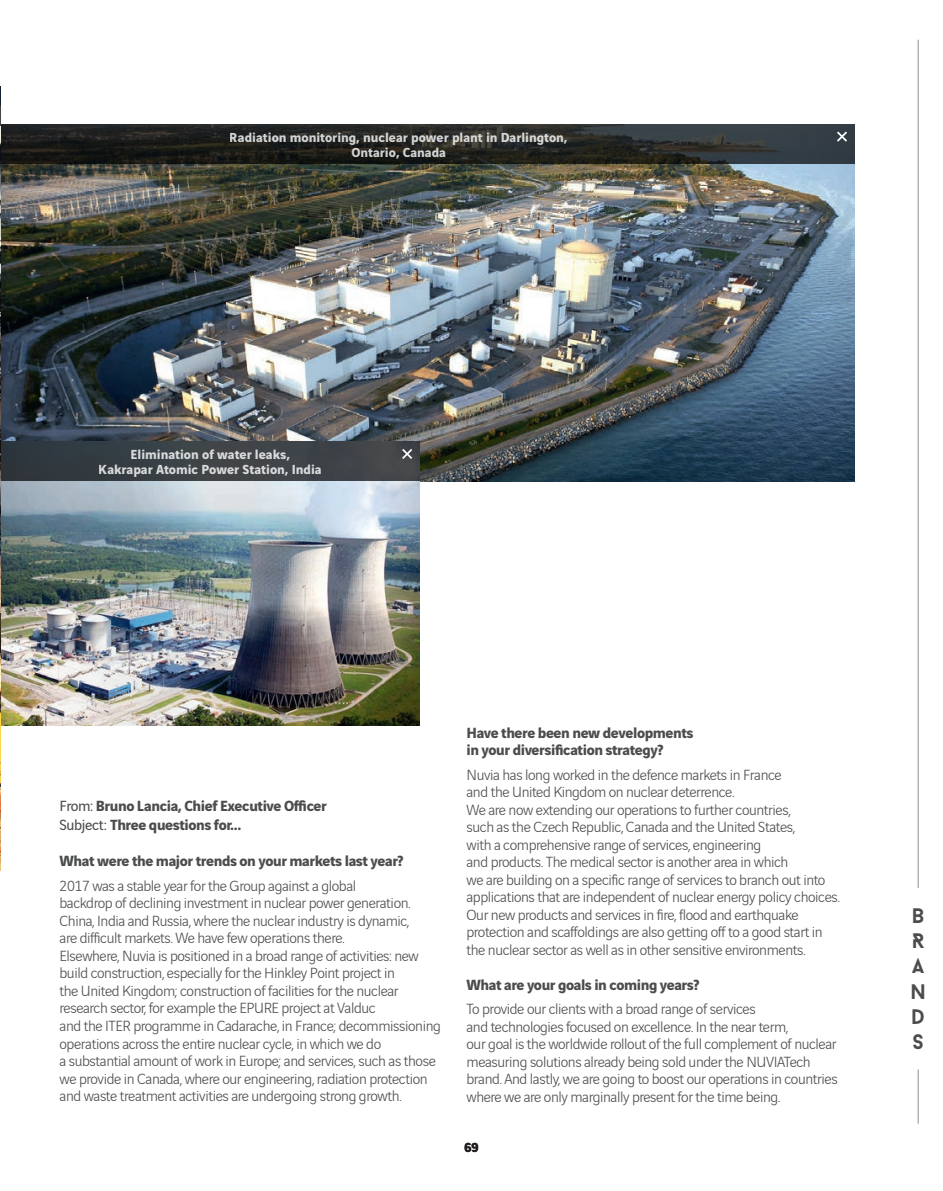
<style>
.page{position:relative;width:943px;height:1191px;background:#fff}
.page>*{position:absolute;margin:0;border:0;box-sizing:border-box;transform-origin:0 0}
.t1{font:700 21px/25.2px "Baron Neue";color:#4b4c4d;text-align:justify}
.t2{font:300 15.75px/17.5px "Vinci Sans";letter-spacing:-.025em;color:#4b4c4d}
.t3{font:700 15.75px/18.9px "Vinci Sans";letter-spacing:-.025em;color:#4b4c4d}
.t4{font:700 14px/14.9px "Vinci Sans";color:#fff;text-align:center}
.t5{font:700 14px "Vinci Sans";color:#231f20}
.s1{font-weight:400}
</style>
<div class="page">
<img style="left:1px;top:164px;width:853px;height:317px">
<svg style="left:1px;top:124px;width:853px;height:40px;background:#252826"></svg>
<svg style="left:835px;top:130px;width:14px;height:13px"></svg>
<img style="left:0;top:126px;width:1px;height:487px">
<hr style="left:0;top:86px;width:1px;height:40px;background:#4b4c4d">
<img style="left:1px;top:480px;width:419px;height:245px">
<div style="left:1px;top:441px;width:419px;height:39px;background:linear-gradient(to right,#2e383e,#47494c)"></div>
<svg style="left:400px;top:447px;width:14px;height:14px"></svg>
<img style="left:0;top:652px;width:1px;height:218px">
<hr style="left:0;top:613px;width:1px;height:39px;background:#4b4c4d">
<hr style="left:917px;top:40px;width:1px;height:848px;background:#231f20">
<hr style="left:917px;top:1069px;width:1px;height:54px;background:#231f20">
<p class="t4" style="left:230px;top:128px;width:339px">Radiation monitoring, nuclear power plant in Darlington,<br>Ontario, Canada</p>
<p class="t4" style="left:99px;top:445px;width:224px">Elimination of water leaks,<br>Kakrapar Atomic Power Station, India</p>
<p class="t3" style="left:60px;top:795px;width:269px"><span class="s1">From:</span> Bruno Lancia, Chief Executive Officer<br><span class="s1">Subject:</span> Three questions for...</p>
<p class="t3" style="left:60px;top:850px;width:345px">What were the major trends on your markets last year?</p>
<p class="t2" style="left:60px;top:875px;width:383px">2017 was a stable year for the Group against a global<br>backdrop of declining investment in nuclear power generation.<br>China, India and Russia, where the nuclear industry is dynamic,<br>are difficult markets. We have few operations there.<br>Elsewhere, Nuvia is positioned in a broad range of activities: new build construction, especially for the Hinkley Point project in<br>the United Kingdom; construction of facilities for the nuclear research sector, for example the EPURE project at Valduc<br>and the ITER programme in Cadarache, in France; decommissioning operations across the entire nuclear cycle, in which we do<br>a substantial amount of work in Europe; and services, such as those we provide in Canada, where our engineering, radiation protection and waste treatment activities are undergoing strong growth.</p>
<p class="t3" style="left:466px;top:722px;width:228px;line-height:17.5px">Have there been new developments in your diversification strategy?</p>
<p class="t2" style="left:466px;top:764px;width:375px">Nuvia has long worked in the defence markets in France<br>and the United Kingdom on nuclear deterrence.<br>We are now extending our operations to further countries,<br>such as the Czech Republic, Canada and the United States,<br>with a comprehensive range of services, engineering<br>and products. The medical sector is another area in which<br>we are building on a specific range of services to branch out into applications that are independent of nuclear energy policy choices.<br>Our new products and services in fire, flood and earthquake protection and scaffoldings are also getting off to a good start in the nuclear sector as well as in other sensitive environments.</p>
<p class="t3" style="left:466px;top:973px;width:234px">What are your goals in coming years?</p>
<p class="t2" style="left:466px;top:999px;width:373px">To provide our clients with a broad range of services<br>and technologies focused on excellence. In the near term,<br>our goal is the worldwide rollout of the full complement of nuclear measuring solutions already being sold under the NUVIATech brand. And lastly, we are going to boost our operations in countries where we are only marginally present for the time being.</p>
<p class="t5" style="left:464px;top:1136px;width:15px">69</p>
<h1 class="t1" style="left:910px;top:902px;width:16px">B R A N D S</h1>
</div>
